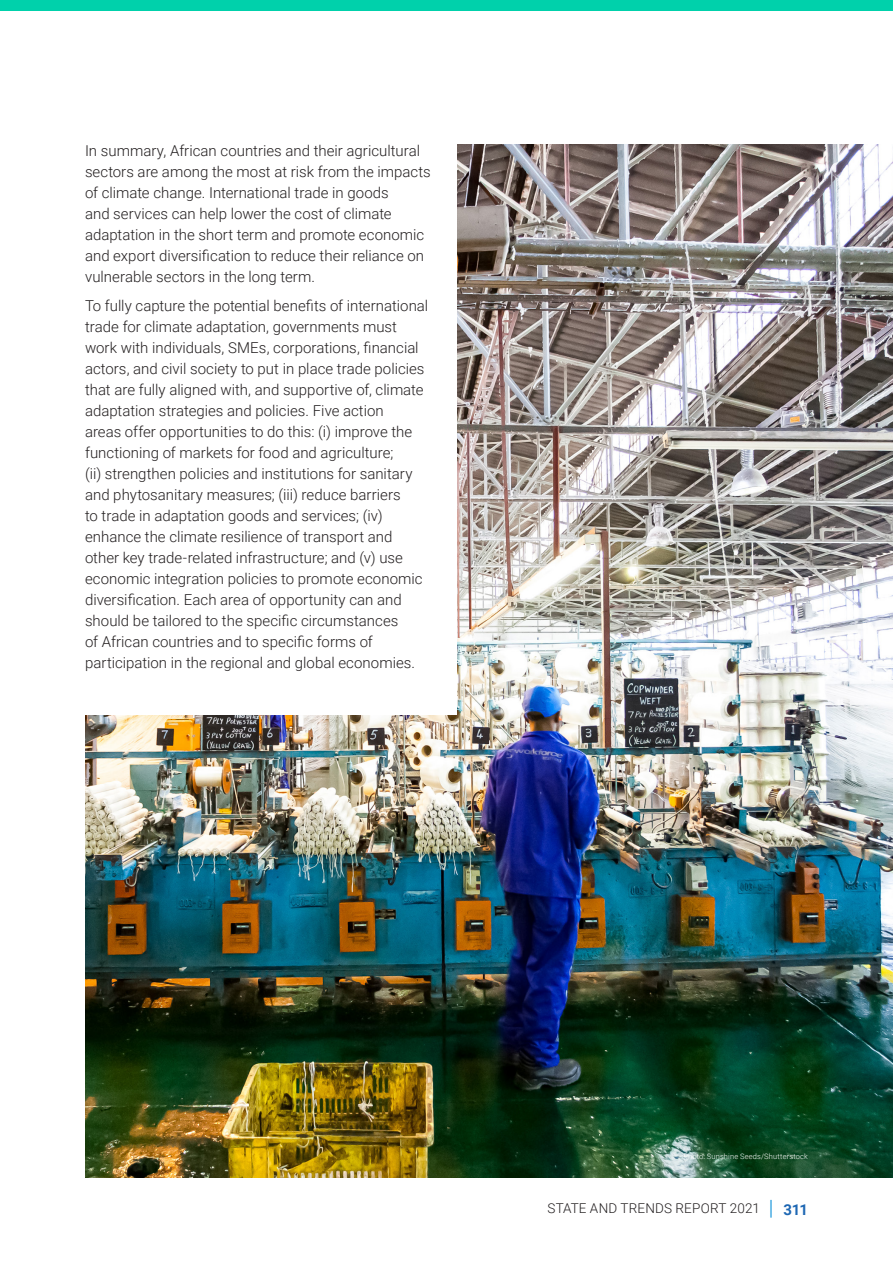
<style>
.page{position:relative;width:893px;height:1263px;background:#fff}
.page>*{position:absolute;margin:0;border:0;box-sizing:border-box;transform-origin:0 0}
.Body_copy{font:300 15px/21px "Roboto";color:#231f20}
.t1{font:300 13.5px "Roboto";letter-spacing:.015em;color:#231f20}
.Picture_Caption{font:300 7.5px "Roboto";letter-spacing:.02em;color:#fff}
.s1{font-size:21px;color:#008bd7}
.s2{font-weight:700;font-size:15px;color:#1e67b3}
</style>
<div class="page">
<div style="left:0;top:0;width:893px;height:11px;background:#00d1ab"></div>
<img style="left:85px;top:145px;width:808px;height:1033px">
<div style="left:41px;top:71px;width:416px;height:643px;background:#fff"></div>
<p class="Body_copy" style="left:85px;top:139px;width:347px">In summary, African countries and their agricultural sectors are among the most at risk from the impacts of climate change. International trade in goods<br>and services can help lower the cost of climate adaptation in the short term and promote economic and export diversification to reduce their reliance on vulnerable sectors in the long term.</p>
<p class="Body_copy" style="left:85px;top:295px;width:345px">To fully capture the potential benefits of international trade for climate adaptation, governments must work with individuals, SMEs, corporations, financial actors, and civil society to put in place trade policies that are fully aligned with, and supportive of, climate adaptation strategies and policies. Five action<br>areas offer opportunities to do this: (i) improve the functioning of markets for food and agriculture;<br>(ii) strengthen policies and institutions for sanitary and phytosanitary measures; (iii) reduce barriers<br>to trade in adaptation goods and services; (iv) enhance the climate resilience of transport and other key trade-related infrastructure; and (v) use economic integration policies to promote economic diversification. Each area of opportunity can and should be tailored to the specific circumstances<br>of African countries and to specific forms of participation in the regional and global economies.</p>
<p class="Picture_Caption" style="left:683px;top:1151px;width:126px">Photo: Sunshine Seeds/Shutterstock</p>
<p class="t1" style="left:548px;top:1199px;width:262px">STATE AND TRENDS REPORT 2021 <span class="s1">|</span> <span class="s2">311</span></p>
</div>
